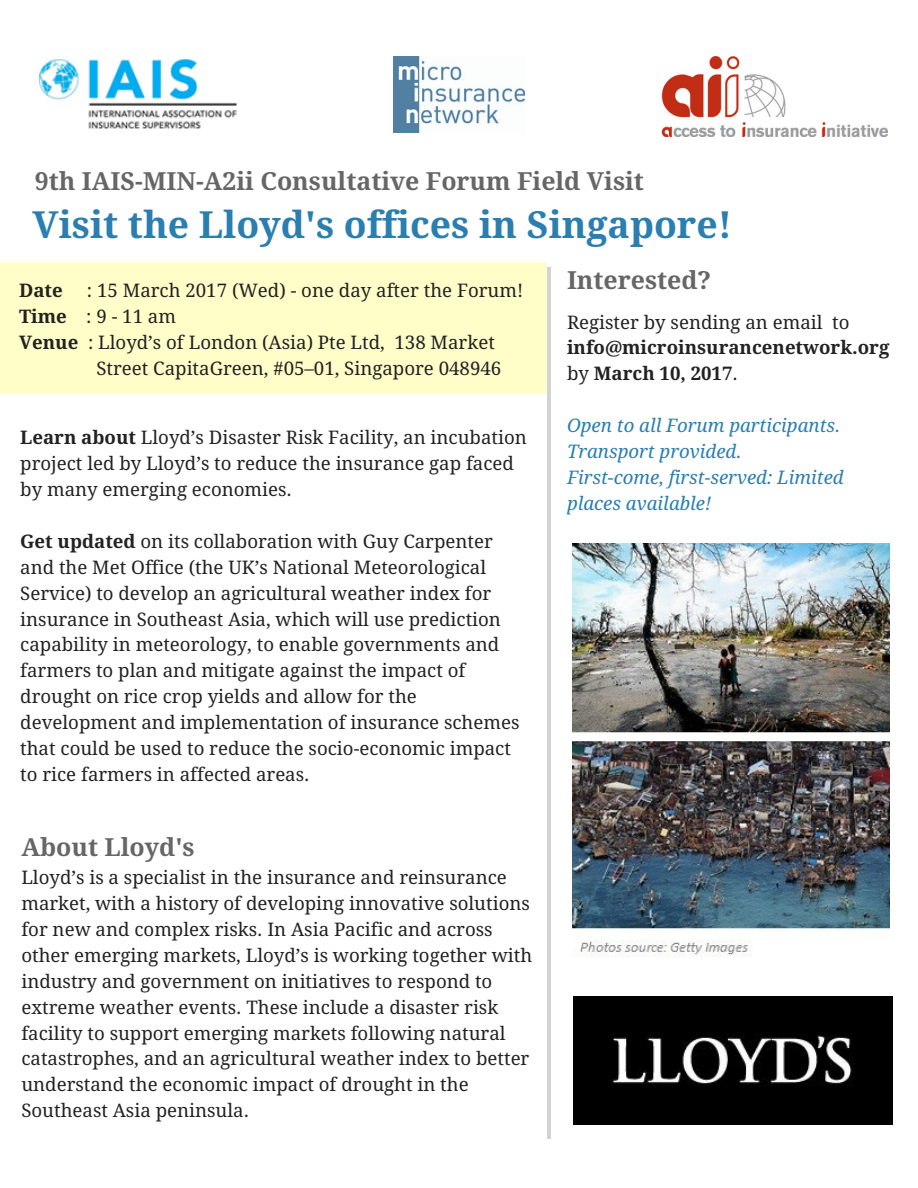
<style>
.page{position:relative;width:918px;height:1188px;background:#fff}
.page>*{position:absolute;margin:0;border:0;box-sizing:border-box;transform-origin:0 0}
.t1{font:700 37.35px "Droid Serif";color:#2b7eb0}
.t2{font:700 24.9px "Droid Serif";color:#666}
.t3{font:18.75px/25.8px "Droid Serif";color:#222}
.t4{font:italic 18.75px/25.8px "Droid Serif";color:#2b7eb0}
.t5{font:700 18.75px/25.8px "Droid Serif";color:#222}
.s1{font-weight:700}
.s2{font-weight:400}
</style>
<div class="page">
<div style="left:0;top:262px;width:547px;height:132px;background:#fffec8"></div>
<img style="left:394px;top:56px;width:130px;height:77px">
<hr style="left:548px;top:267px;width:3px;height:872px;background:#d3d3d3">
<img style="left:573px;top:543px;width:317px;height:414px">
<img style="left:661px;top:55px;width:227px;height:81px">
<img style="left:39px;top:59px;width:198px;height:70px">
<img style="left:574px;top:997px;width:318px;height:128px">
<h2 class="t2" style="left:35px;top:167px;width:611px">9th IAIS-MIN-A2ii Consultative Forum Field Visit</h2>
<h1 class="t1" style="left:33px;top:203px;width:701px">Visit the Lloyd's offices in Singapore!</h1>
<p class="t5" style="left:19px;top:278px;width:45px">Date</p>
<p class="t3" style="left:87px;top:278px;width:438px">: 15 March 2017 (Wed) - one day after the Forum!</p>
<p class="t3" style="left:19px;top:303px;width:158px"><span class="s1">Time</span> : 9 - 11 am</p>
<p class="t3" style="left:19px;top:329px;width:477px"><span class="s1">Venue</span> : Lloyd’s of London (Asia) Pte Ltd, 138 Market</p>
<p class="t3" style="left:96px;top:355px;width:406px">Street CapitaGreen, #05–01, Singapore 048946</p>
<p class="t3" style="left:20px;top:425px;width:508px"><span class="s1">Learn about</span> Lloyd’s Disaster Risk Facility, an incubation project led by Lloyd’s to reduce the insurance gap faced by many emerging economies.</p>
<p class="t3" style="left:20px;top:528px;width:501px"><span class="s1">Get updated</span> on its collaboration with Guy Carpenter and the Met Office (the UK’s National Meteorological Service) to develop an agricultural weather index for insurance in Southeast Asia, which will use prediction capability in meteorology, to enable governments and farmers to plan and mitigate against the impact of drought on rice crop yields and allow for the development and implementation of insurance schemes that could be used to reduce the socio-economic impact to rice farmers in affected areas.</p>
<h2 class="t2" style="left:21px;top:833px;width:175px">About Lloyd's</h2>
<p class="t3" style="left:21px;top:865px;width:512px">Lloyd’s is a specialist in the insurance and reinsurance market, with a history of developing innovative solutions for new and complex risks. In Asia Pacific and across other emerging markets, Lloyd’s is working together with industry and government on initiatives to respond to extreme weather events. These include a disaster risk facility to support emerging markets following natural catastrophes, and an agricultural weather index to better understand the economic impact of drought in the Southeast Asia peninsula.</p>
<h2 class="t2" style="left:567px;top:266px;width:146px">Interested?</h2>
<p class="t3" style="left:567px;top:309px;width:284px">Register by sending an email to</p>
<p class="t5" style="left:567px;top:335px;width:324px">info@microinsurancenetwork.org <span class="s2">by</span> March 10, 2017<span class="s2">.</span></p>
<p class="t4" style="left:567px;top:413px;width:278px">Open to all Forum participants.<br>Transport provided.<br>First-come, first-served: Limited places available!</p>
</div>
